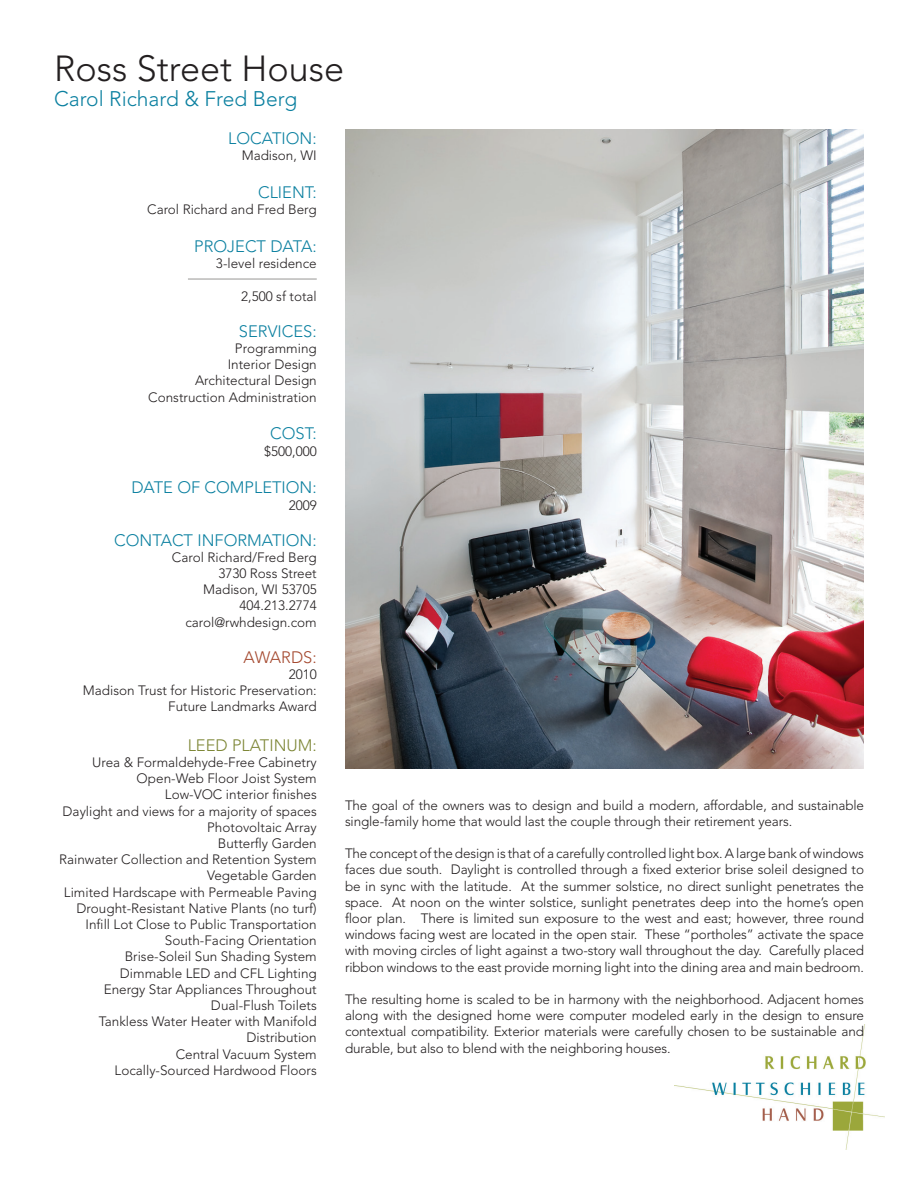
<style>
.page{position:relative;width:918px;height:1188px;background:#fff}
.page>*{position:absolute;margin:0;border:0;box-sizing:border-box;transform-origin:0 0}
.t1{font:300 36px "Avenir LT Std";color:#231f20}
.t2{font:300 21px "Avenir LT Std";color:#0b80a0}
.t3{font:300 16.5px "Avenir LT Std";color:#0b80a0}
.t4{font:300 16.5px "Avenir LT Std";color:#7d8635}
.t5{font:300 16.5px "Avenir LT Std";color:#a4482e}
.t6{font:300 13.5px/16.2px "Avenir LT Std";color:#231f20;text-align:right}
</style>
<div class="page">
<img style="left:674px;top:1025px;width:211px;height:125px">
<img style="left:345px;top:129px;width:519px;height:639px">
<hr style="left:188px;top:278px;width:129px;height:2px;background:#bab9b8">
<h1 class="t1" style="left:54px;top:48px;width:292px">Ross Street House</h1>
<h2 class="t2" style="left:54px;top:87px;width:245px">Carol Richard &amp; Fred Berg</h2>
<p class="t3" style="left:228px;top:129px;width:90px">LOCATION:</p>
<p class="t6" style="left:242px;top:148px;width:77px">Madison, WI</p>
<p class="t3" style="left:258px;top:183px;width:60px">Cli ent:</p>
<p class="t6" style="left:147px;top:202px;width:171px">Carol Richard and Fred Berg</p>
<p class="t3" style="left:194px;top:237px;width:124px">Project DATA:</p>
<p class="t6" style="left:216px;top:256px;width:102px">3-level residence</p>
<p class="t6" style="left:241px;top:288px;width:77px">2,500 sf total</p>
<p class="t3" style="left:239px;top:321px;width:79px">SERVICES:</p>
<p class="t6" style="left:148px;top:340px;width:170px">Programming<br>Interior Design<br>Architectural Design<br>Construction Administration</p>
<p class="t3" style="left:270px;top:424px;width:48px">Cost:</p>
<p class="t6" style="left:264px;top:443px;width:54px">$500,000</p>
<p class="t3" style="left:131px;top:478px;width:98px">Dat e of Compl</p>
<p class="t3" style="left:262px;top:478px;width:21px">etion</p>
<p class="t3" style="left:312px;top:478px;width:6px">:</p>
<p class="t6" style="left:289px;top:497px;width:30px">2009</p>
<p class="t3" style="left:114px;top:530px;width:24px">Contact</p>
<p class="t3" style="left:197px;top:530px;width:12px">information</p>
<p class="t3" style="left:312px;top:530px;width:6px">:</p>
<p class="t6" style="left:172px;top:549px;width:146px">Carol Richard/Fred Berg<br>3730 Ross Street<br>Madison, WI 53705<br>404.213.2774 carol@rwhdesign.com</p>
<p class="t5" style="left:243px;top:647px;width:24px">Awards</p>
<p class="t5" style="left:312px;top:647px;width:6px">:</p>
<p class="t6" style="left:83px;top:666px;width:235px">2010<br>Madison Trust for Historic Preservation:<br>Future Landmarks Award</p>
<p class="t4" style="left:188px;top:735px;width:131px">LEED PLATINUM:</p>
<p class="t6" style="left:59px;top:754px;width:259px">Urea &amp; Formaldehyde-Free Cabinetry<br>Open-Web Floor Joist System<br>Low-VOC interior finishes<br>Daylight and views for a majority of spaces<br>Photovoltaic Array<br>Butterfly Garden<br>Rainwater Collection and Retention System<br>Vegetable Garden<br>Limited Hardscape with Permeable Paving<br>Drought-Resistant Native Plants (no turf)<br>Infill Lot Close to Public Transportation<br>South-Facing Orientation<br>Brise-Soleil Sun Shading System<br>Dimmable LED and CFL Lighting<br>Energy Star Appliances Throughout<br>Dual-Flush Toilets<br>Tankless Water Heater with Manifold<br>Distribution<br>Central Vacuum System<br>Locally-Sourced Hardwood Floors</p>
<p class="t6" style="left:345px;top:797px;width:521px;text-align:left">The goal of the owners was to design and build a modern, affordable, and sustainable single-family home that would last the couple through their retirement years.</p>
<p class="t6" style="left:345px;top:845px;width:521px;text-align:justify">The concept of the design is that of a carefully controlled light box. A large bank of windows faces due south. Daylight is controlled through a fixed exterior brise soleil designed to be in sync with the latitude. At the summer solstice, no direct sunlight penetrates the space. At noon on the winter solstice, sunlight penetrates deep into the home’s open floor plan. There is limited sun exposure to the west and east; however, three round windows facing west are located in the open stair. These “portholes” activate the space with moving circles of light against a two-story wall throughout the day. Carefully placed ribbon windows to the east provide morning light into the dining area and main bedroom.</p>
<p class="t6" style="left:345px;top:991px;width:521px;text-align:justify">The resulting home is scaled to be in harmony with the neighborhood. Adjacent homes along with the designed home were computer modeled early in the design to ensure contextual compatibility. Exterior materials were carefully chosen to be sustainable and durable, but also to blend with the neighboring houses.</p>
</div>
